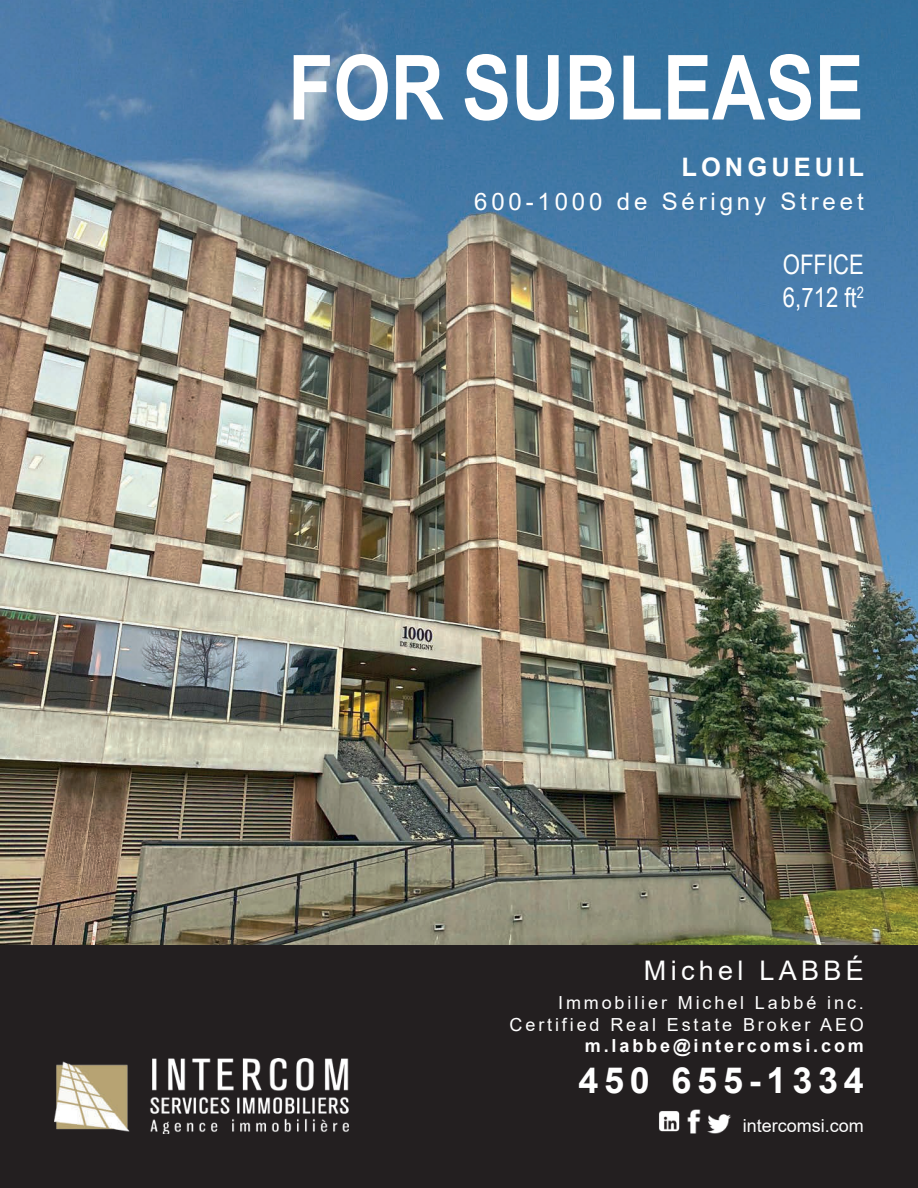
<style>
.page{position:relative;width:918px;height:1188px;background:#fff}
.page>*{position:absolute;margin:0;border:0;box-sizing:border-box;transform-origin:0 0}
.t1{font:700 90px "Arial Narrow";color:#fff}
.t2{font:700 36px "Arial";letter-spacing:.16em;color:#fff}
.t3{font:27px/32.4px "Arial Narrow";color:#fff}
.t4{font:27px "Arial";letter-spacing:.16em;color:#fff}
.t5{font:700 25.5px "Arial";letter-spacing:.16em;color:#fff}
.t6{font:24px "Arial";letter-spacing:.16em;color:#fff}
.t7{font:18px/21.6px "Arial";letter-spacing:.16em;color:#fff;text-align:right}
.t8{font:700 18px "Arial";letter-spacing:.16em;color:#fff}
.t9{font:18px "Arial";color:#fff}
</style>
<div class="page">
<img style="left:0;top:0;width:918px;height:945px">
<div style="left:0;top:945px;width:918px;height:243px;background:#231f20"></div>
<img style="left:707px;top:1114px;width:24px;height:20px">
<img style="left:659px;top:1111px;width:21px;height:21px">
<img style="left:687px;top:1109px;width:14px;height:25px">
<img style="left:54px;top:1058px;width:295px;height:76px">
<h1 class="t1" style="left:288px;top:20px;width:577px">FOR SUBLEASE</h1>
<h3 class="t5" style="left:681px;top:149px;width:184px">LONGUEUIL</h3>
<h3 class="t6" style="left:474px;top:185px;width:391px">600-1000 de Sérigny Street</h3>
<h3 class="t3" style="left:783px;top:248px;width:83px">OFFICE<br>6,712 ft<sup>2</sup></h3>
<h3 class="t4" style="left:644px;top:952px;width:222px">Michel LABBÉ</h3>
<p class="t7" style="left:510px;top:992px;width:356px">Immobilier Michel Labbé inc.<br>Certified Real Estate Broker AEO</p>
<p class="t8" style="left:585px;top:1033px;width:281px">m.labbe@intercomsi.com</p>
<h2 class="t2" style="left:578px;top:1055px;width:287px">450 655-1334</h2>
<p class="t9" style="left:743px;top:1113px;width:123px">intercomsi.com</p>
</div>
